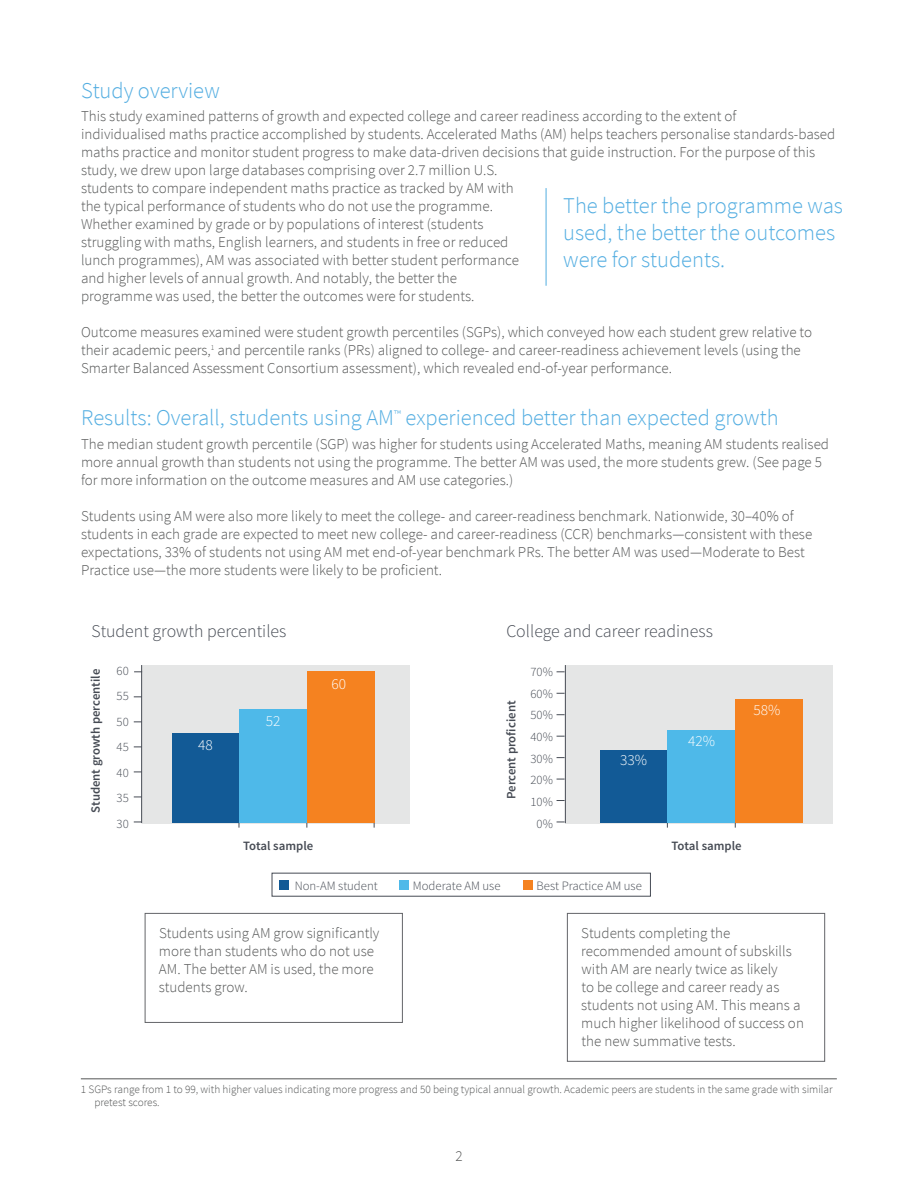
<style>
.page{position:relative;width:918px;height:1188px;background:#fff}
.page>*{position:absolute;margin:0;border:0;box-sizing:border-box;transform-origin:0 0}
.t1{font:300 22.5px/27px "Source Sans Pro";color:#52ade1}
.t2{font:300 17.85px "Source Sans Pro";color:#464b54}
.t3{font:300 15.3px "Source Sans Pro";color:#fff}
.t4{font:300 15px/18px "Source Sans Pro";color:#545555}
.t5{font:300 12.75px/21.6px "Source Sans Pro";color:#464b54;text-align:justify}
.t6{font:600 12.75px "Source Sans Pro";color:#464b54}
.t7{font:300 11.25px/13.5px "Source Sans Pro";color:#545555}
</style>
<div class="page">
<div style="left:279px;top:880px;width:10px;height:9px;background:#125a96"></div>
<div style="left:523px;top:881px;width:10px;height:9px;background:#f58220"></div>
<div style="left:399px;top:881px;width:10px;height:9px;background:#4eb9e9"></div>
<div style="left:142px;top:665px;width:267px;height:158px;background:#e5e6e6"></div>
<hr style="left:141px;top:665px;width:1px;height:158px;background:#464b54">
<div style="left:172px;top:733px;width:68px;height:90px;background:#125a96"></div>
<div style="left:239px;top:709px;width:68px;height:114px;background:#4eb9e9"></div>
<div style="left:307px;top:672px;width:67px;height:151px;background:#f58220"></div>
<div style="left:565px;top:665px;width:268px;height:158px;background:#e5e6e6"></div>
<hr style="left:565px;top:665px;width:1px;height:158px;background:#464b54">
<div style="left:600px;top:751px;width:68px;height:72px;background:#125a96"></div>
<div style="left:668px;top:730px;width:67px;height:93px;background:#4eb9e9"></div>
<div style="left:735px;top:699px;width:68px;height:124px;background:#f58220"></div>
<hr style="left:546px;top:188px;width:1px;height:98px;background:#52ade1">
<div style="left:145px;top:913px;width:258px;height:110px;border:1px solid #646569"></div>
<div style="left:567px;top:913px;width:258px;height:149px;border:1px solid #646569"></div>
<hr style="left:81px;top:1079px;width:756px;height:1px;background:#545555">
<h1 class="t1" style="left:81px;top:77px;width:140px">Study overview</h1>
<p class="t4" style="left:81px;top:107px;width:756px">This study examined patterns of growth and expected college and career readiness according to the extent of<br>individualised maths practice accomplished by students. Accelerated Maths (AM) helps teachers personalise standards-based maths practice and monitor student progress to make data-driven decisions that guide instruction. For the purpose of this study, we drew upon large databases comprising over 2.7 million U.S.<br>students to compare independent maths practice as tracked by AM with<br>the typical performance of students who do not use the programme.<br>Whether examined by grade or by populations of interest (students<br>struggling with maths, English learners, and students in free or reduced<br>lunch programmes), AM was associated with better student performance<br>and higher levels of annual growth. And notably, the better the<br>programme was used, the better the outcomes were for students.</p>
<p class="t4" style="left:81px;top:323px;width:733px">Outcome measures examined were student growth percentiles (SGPs), which conveyed how each student grew relative to their academic peers,<sup>1</sup> and percentile ranks (PRs) aligned to college- and career-readiness achievement levels (using the<br>Smarter Balanced Assessment Consortium assessment), which revealed end-of-year performance.</p>
<h1 class="t1" style="left:81px;top:404px;width:699px">Results: Overall, students using AM<sup>™</sup> experienced better than expected growth</h1>
<p class="t4" style="left:81px;top:435px;width:750px">The median student growth percentile (SGP) was higher for students using Accelerated Maths, meaning AM students realised more annual growth than students not using the programme. The better AM was used, the more students grew. (See page 5 for more information on the outcome measures and AM use categories.)</p>
<p class="t4" style="left:81px;top:507px;width:733px">Students using AM were also more likely to meet the college- and career-readiness benchmark. Nationwide, 30–40% of students in each grade are expected to meet new college- and career-readiness (CCR) benchmarks—consistent with these expectations, 33% of students not using AM met end-of-year benchmark PRs. The better AM was used—Moderate to Best Practice use—the more students were likely to be proficient.</p>
<h1 class="t1" style="left:563px;top:193px;width:281px">The better the programme was used, the better the outcomes were for students.</h1>
<p class="t2" style="left:92px;top:620px;width:196px">Student growth percentiles</p>
<p class="t2" style="left:506px;top:620px;width:208px">College and career readiness</p>
<p class="t6" style="left:87px;top:813px;width:145px;rotate:-90deg">Student growth percentile</p>
<p class="t5" style="left:117px;top:658px;width:14px;line-height:25.5px">60<br>55<br>50<br>45<br>40<br>35<br>30</p>
<p class="t3" style="left:198px;top:735px;width:16px">48</p>
<p class="t3" style="left:266px;top:711px;width:16px">52</p>
<p class="t3" style="left:331px;top:675px;width:16px">60</p>
<p class="t6" style="left:243px;top:838px;width:72px">Total sample</p>
<p class="t6" style="left:503px;top:799px;width:100px;rotate:-90deg">Percent proficient</p>
<p class="t5" style="left:530px;top:661px;width:24px;text-align:center">70%<br>60%<br>50%<br>40%<br>30%<br>20%<br>10%<br>0%</p>
<p class="t3" style="left:620px;top:751px;width:28px">33%</p>
<p class="t5" style="left:295px;top:875px;width:85px">Non-AM student</p>
<p class="t5" style="left:413px;top:875px;width:89px">Moderate AM use</p>
<p class="t5" style="left:537px;top:875px;width:107px">Best Practice AM use</p>
<p class="t3" style="left:688px;top:731px;width:28px">42%</p>
<p class="t6" style="left:672px;top:838px;width:72px">Total sample</p>
<p class="t3" style="left:754px;top:701px;width:28px">58%</p>
<p class="t4" style="left:159px;top:924px;width:222px">Students using AM grow significantly more than students who do not use<br>AM. The better AM is used, the more students grow.</p>
<p class="t4" style="left:581px;top:924px;width:224px">Students completing the recommended amount of subskills with AM are nearly twice as likely<br>to be college and career ready as students not using AM. This means a much higher likelihood of success on the new summative tests.</p>
<p class="t7" style="left:94px;top:1082px;width:740px;text-indent:-14px">1 SGPs range from 1 to 99, with higher values indicating more progress and 50 being typical annual growth. Academic peers are students in the same grade with similar pretest scores.</p>
<p class="t4" style="left:455px;top:1147px;width:9px">2</p>
</div>
